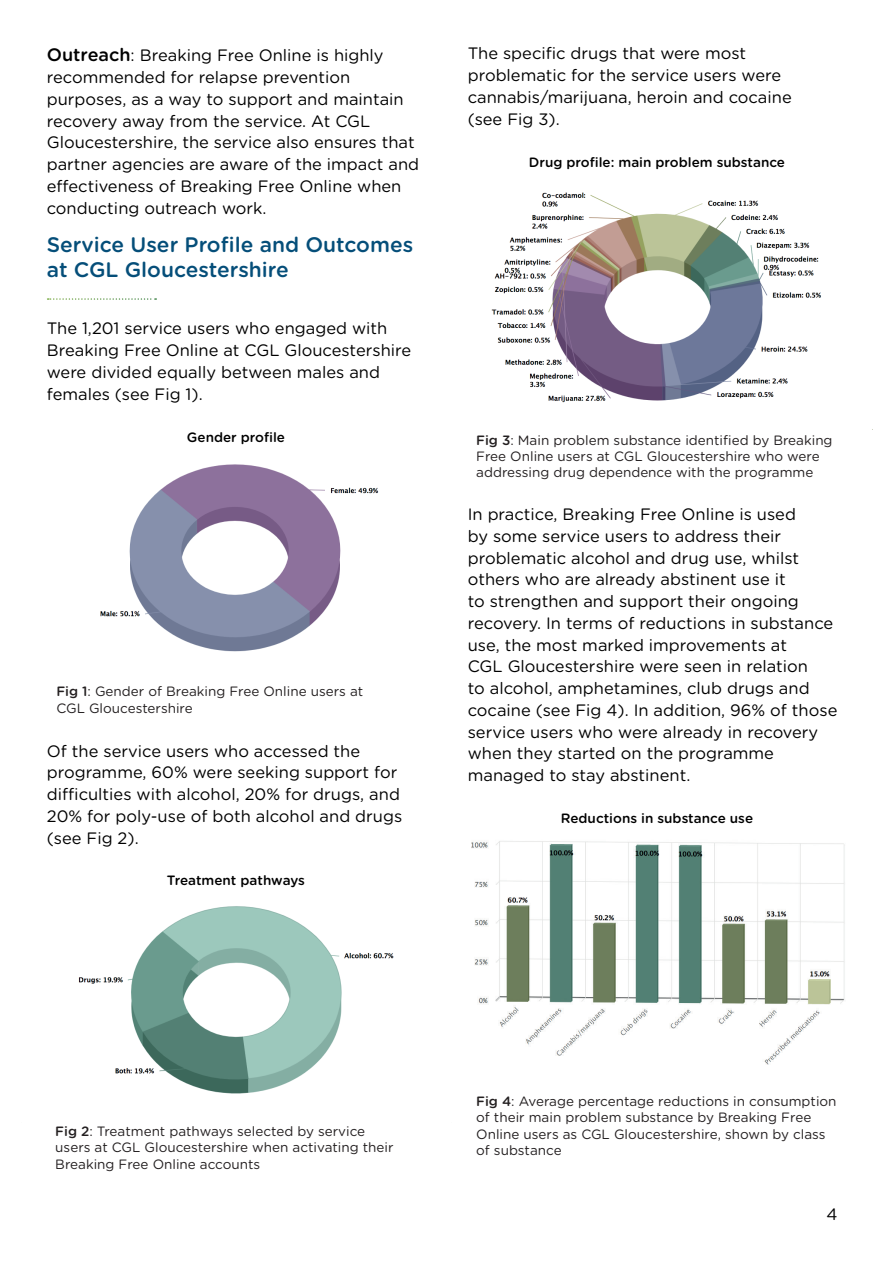
<style>
.page{position:relative;width:893px;height:1263px;background:#fff}
.page>*{position:absolute;margin:0;border:0;box-sizing:border-box;transform-origin:0 0}
.t1{font:500 21px/25.2px "Gotham Rounded";color:#054e79}
.t2{font:16.5px/21.8px "Gotham Rounded";color:#000}
.t3{font:13.5px/16.2px "Gotham Rounded";color:#231f20}
.t4{font:500 13.5px "Gotham Rounded";color:#000}
.s1{font-weight:500;font-size:18px}
.s2{font-weight:500}
</style>
<div class="page">
<svg style="left:48px;top:298px;width:108px;height:2px"></svg>
<img style="left:100px;top:464px;width:279px;height:188px">
<img style="left:78px;top:906px;width:316px;height:188px">
<img style="left:491px;top:192px;width:330px;height:211px">
<img style="left:471px;top:841px;width:374px;height:224px">
<p class="t2" style="left:47px;top:44px;width:374px"><span class="s1">Outreach</span>: Breaking Free Online is highly recommended for relapse prevention purposes, as a way to support and maintain recovery away from the service. At CGL Gloucestershire, the service also ensures that partner agencies are aware of the impact and effectiveness of Breaking Free Online when conducting outreach work.</p>
<p class="t1" style="left:47px;top:231px;width:368px">Service User Profile and Outcomes at CGL Gloucestershire</p>
<p class="t2" style="left:47px;top:317px;width:366px">The 1,201 service users who engaged with Breaking Free Online at CGL Gloucestershire were divided equally between males and females (see Fig 1).</p>
<p class="t4" style="left:187px;top:428px;width:100px">Gender profile</p>
<p class="t3" style="left:56px;top:683px;width:308px"><span class="s2">Fig 1</span>: Gender of Breaking Free Online users at<br>CGL Gloucestershire</p>
<p class="t2" style="left:47px;top:739px;width:357px">Of the service users who accessed the programme, 60% were seeking support for difficulties with alcohol, 20% for drugs, and 20% for poly-use of both alcohol and drugs (see Fig 2).</p>
<p class="t4" style="left:167px;top:870px;width:139px">Treatment pathways</p>
<p class="t2" style="left:468px;top:42px;width:326px">The specific drugs that were most problematic for the service users were cannabis/marijuana, heroin and cocaine (see Fig 3).</p>
<p class="t4" style="left:529px;top:153px;width:258px">Drug profile: main problem substance</p>
<p class="t3" style="left:476px;top:431px;width:358px"><span class="s2">Fig 3</span>: Main problem substance identified by Breaking<br>Free Online users at CGL Gloucestershire who were addressing drug dependence with the programme</p>
<p class="t2" style="left:468px;top:503px;width:371px">In practice, Breaking Free Online is used<br>by some service users to address their problematic alcohol and drug use, whilst others who are already abstinent use it<br>to strengthen and support their ongoing recovery. In terms of reductions in substance use, the most marked improvements at<br>CGL Gloucestershire were seen in relation<br>to alcohol, amphetamines, club drugs and cocaine (see Fig 4). In addition, 96% of those service users who were already in recovery when they started on the programme managed to stay abstinent.</p>
<p class="t4" style="left:561px;top:808px;width:194px">Reductions in substance use</p>
<p class="t3" style="left:55px;top:1123px;width:340px"><span class="s2">Fig 2</span>: Treatment pathways selected by service users at CGL Gloucestershire when activating their<br>Breaking Free Online accounts</p>
<p class="t3" style="left:476px;top:1093px;width:362px"><span class="s2">Fig 4</span>: Average percentage reductions in consumption of their main problem substance by Breaking Free Online users as CGL Gloucestershire, shown by class of substance</p>
<p class="t2" style="left:826px;top:1203px;width:13px">4</p>
</div>
